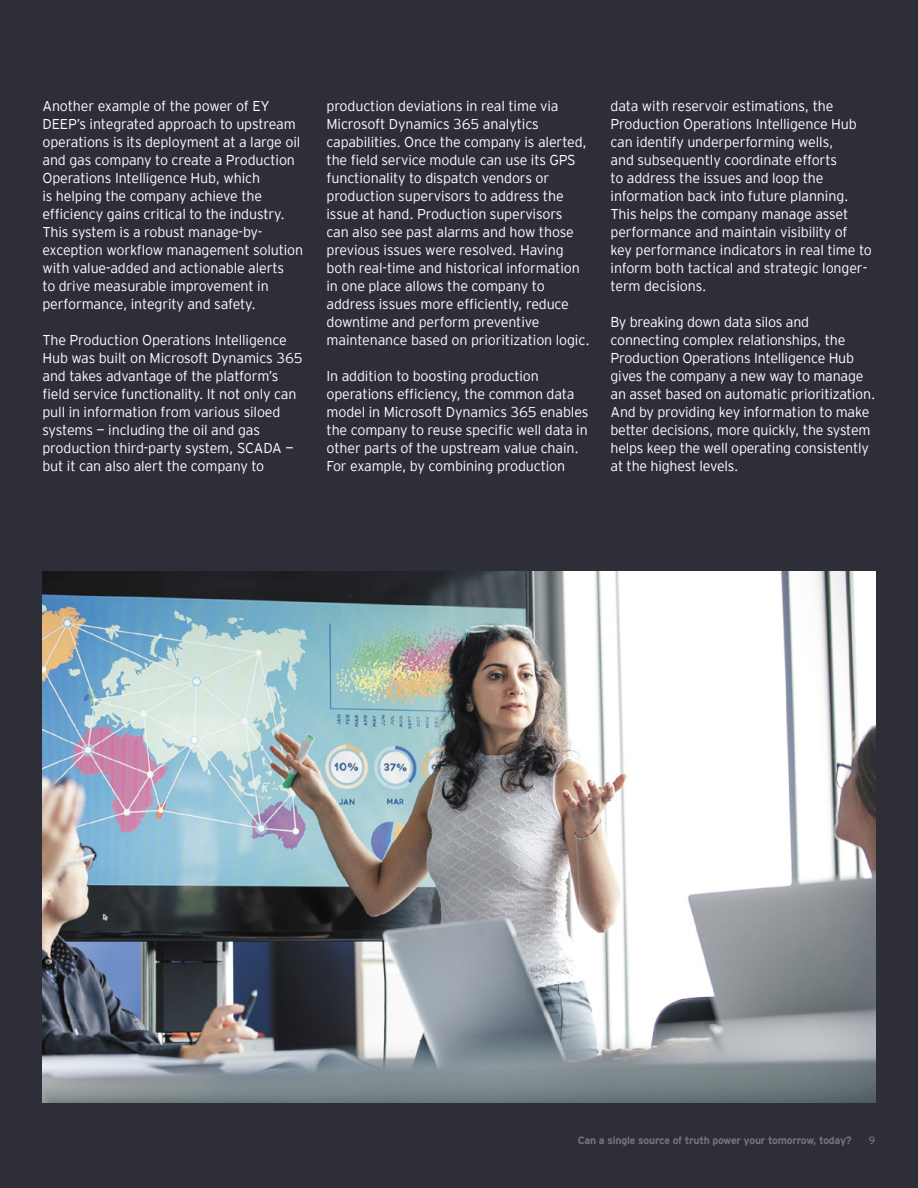
<style>
.page{position:relative;width:918px;height:1188px;background:#2e2e38}
.page>*{position:absolute;margin:0;border:0;box-sizing:border-box;transform-origin:0 0}
.t1{font:300 14.25px/18px "EY Interstate";letter-spacing:-.01em;color:#fff}
.t2{font:700 10.5px "EY Interstate";letter-spacing:-.02em;color:#747480}
.t3{font:10.5px "EY Interstate";color:#747480}
</style>
<div class="page">
<img style="left:43px;top:571px;width:832px;height:532px">
<p class="t1" style="left:42px;top:96px;width:262px">Another example of the power of EY DEEP’s integrated approach to upstream operations is its deployment at a large oil and gas company to create a Production Operations Intelligence Hub, which<br>is helping the company achieve the efficiency gains critical to the industry.<br>This system is a robust manage-by&shy;exception workflow management solution with value-added and actionable alerts<br>to drive measurable improvement in performance, integrity and safety.</p>
<p class="t1" style="left:42px;top:330px;width:262px">The Production Operations Intelligence Hub was built on Microsoft Dynamics 365 and takes advantage of the platform’s field service functionality. It not only can pull in information from various siloed systems — including the oil and gas production third-party system, SCADA — but it can also alert the company to</p>
<p class="t1" style="left:327px;top:96px;width:265px">production deviations in real time via Microsoft Dynamics 365 analytics capabilities. Once the company is alerted, the field service module can use its GPS functionality to dispatch vendors or production supervisors to address the issue at hand. Production supervisors<br>can also see past alarms and how those previous issues were resolved. Having both real-time and historical information in one place allows the company to address issues more efficiently, reduce downtime and perform preventive maintenance based on prioritization logic.</p>
<p class="t1" style="left:327px;top:366px;width:263px">In addition to boosting production operations efficiency, the common data model in Microsoft Dynamics 365 enables the company to reuse specific well data in other parts of the upstream value chain.<br>For example, by combining production</p>
<p class="t1" style="left:611px;top:96px;width:263px">data with reservoir estimations, the Production Operations Intelligence Hub can identify underperforming wells,<br>and subsequently coordinate efforts<br>to address the issues and loop the information back into future planning.<br>This helps the company manage asset performance and maintain visibility of key performance indicators in real time to inform both tactical and strategic longer&shy;term decisions.</p>
<p class="t1" style="left:611px;top:312px;width:266px">By breaking down data silos and connecting complex relationships, the Production Operations Intelligence Hub gives the company a new way to manage an asset based on automatic prioritization.<br>And by providing key information to make better decisions, more quickly, the system helps keep the well operating consistently at the highest levels.</p>
<p class="t2" style="left:578px;top:1133px;width:276px">Can a single source of truth power your tomorrow, today?</p>
<p class="t3" style="left:869px;top:1133px;width:8px">9</p>
</div>
